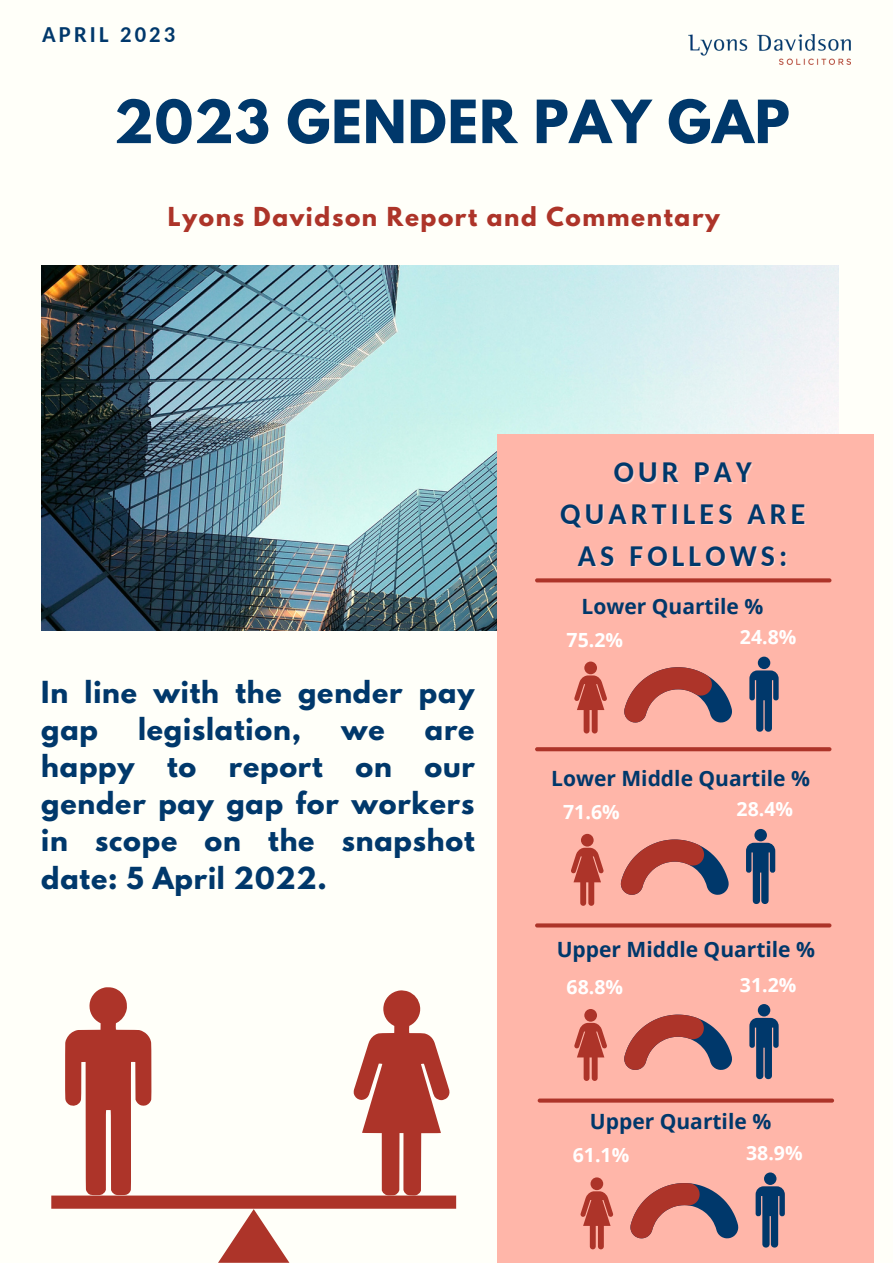
<style>
.page{position:relative;width:893px;height:1264px;background:#fff}
.page>*{position:absolute;margin:0;border:0;box-sizing:border-box;transform-origin:0 0}
.t1{font:700 52.8px "League Spartan";letter-spacing:.02em;color:#00386b}
.t2{font:700 29.85px/41.5px "Carlito";letter-spacing:.14em;color:#00386b;text-align:center}
.t3{font:700 26.85px/37px "League Spartan";letter-spacing:.03em;color:#00386b}
.t4{font:700 23.1px "League Spartan";letter-spacing:.07em;color:#ad3429}
.t5{font:700 22.5px "Carlito";letter-spacing:.14em;color:#00386b}
.t6{font:700 21px "Open Sans";color:#00386b}
.t7{font:700 19.5px "Open Sans";color:#fff}
</style>
<div class="page">
<div style="left:0;top:0;width:892px;height:1262px;background:#fffff9"></div>
<img style="left:41px;top:265px;width:797px;height:366px">
<div style="left:498px;top:434px;width:375px;height:828px;background:#ffb6a9"></div>
<img style="left:688px;top:34px;width:161px;height:31px">
<svg style="left:535px;top:578px;width:296px;height:4px"></svg>
<svg style="left:535px;top:747px;width:296px;height:4px"></svg>
<svg style="left:51px;top:987px;width:405px;height:275px"></svg>
<svg style="left:535px;top:923px;width:296px;height:4px"></svg>
<svg style="left:537px;top:1098px;width:297px;height:4px"></svg>
<div style="left:584px;top:661px;width:13px;height:13px;background:#ad3429;border-radius:50%"></div>
<svg style="left:574px;top:675px;width:33px;height:58px"></svg>
<svg style="left:757px;top:656px;width:13px;height:13px"></svg>
<svg style="left:749px;top:670px;width:29px;height:62px"></svg>
<svg style="left:624px;top:667px;width:108px;height:55px"></svg>
<div style="left:581px;top:833px;width:12px;height:13px;background:#ad3429;border-radius:50%"></div>
<svg style="left:571px;top:847px;width:32px;height:58px"></svg>
<div style="left:754px;top:829px;width:12px;height:12px;background:#00386b;border-radius:50%"></div>
<svg style="left:746px;top:842px;width:29px;height:62px"></svg>
<svg style="left:620px;top:839px;width:108px;height:55px"></svg>
<div style="left:584px;top:1008px;width:13px;height:13px;background:#ad3429;border-radius:50%"></div>
<svg style="left:574px;top:1022px;width:33px;height:58px"></svg>
<div style="left:757px;top:1004px;width:13px;height:12px;background:#00386b;border-radius:50%"></div>
<svg style="left:749px;top:1017px;width:29px;height:63px"></svg>
<svg style="left:624px;top:1014px;width:108px;height:55px"></svg>
<div style="left:590px;top:1177px;width:13px;height:13px;background:#ad3429;border-radius:50%"></div>
<svg style="left:580px;top:1191px;width:33px;height:58px"></svg>
<div style="left:764px;top:1172px;width:12px;height:12px;background:#00386b;border-radius:50%"></div>
<svg style="left:755px;top:1186px;width:29px;height:62px"></svg>
<svg style="left:630px;top:1183px;width:108px;height:55px"></svg>
<p class="t5" style="left:42px;top:25px;width:135px">APRIL 2023</p>
<h1 class="t1" style="left:114px;top:96px;width:677px">2023 GENDER PAY GAP</h1>
<p class="t4" style="left:168px;top:205px;width:553px">Lyons Davidson Report and Commentary</p>
<p class="t2" style="left:560px;top:454px;width:247px">OUR PAY<br>QUARTILES ARE<br>AS FOLLOWS:</p>
<p class="t6" style="left:581px;top:591px;width:183px">Lower Quartile %</p>
<p class="t3" style="left:41px;top:677px;width:434px">In line with the gender pay gap</p>
<p class="t3" style="left:138px;top:714px;width:164px">legislation,</p>
<p class="t3" style="left:341px;top:714px;width:45px">we</p>
<p class="t3" style="left:41px;top:714px;width:435px;text-align:justify;text-indent:383px">are happy to report on our gender pay gap for workers in scope on the snapshot date: 5 April 2022.</p>
<p class="t7" style="left:566px;top:625px;width:58px">75.2%</p>
<p class="t7" style="left:739px;top:623px;width:58px">24.8%</p>
<p class="t6" style="left:551px;top:763px;width:260px">Lower Middle Quartile %</p>
<p class="t7" style="left:563px;top:798px;width:58px">71.6%</p>
<p class="t7" style="left:736px;top:795px;width:58px">28.4%</p>
<p class="t6" style="left:556px;top:934px;width:260px">Upper Middle Quartile %</p>
<p class="t7" style="left:566px;top:973px;width:58px">68.8%</p>
<p class="t7" style="left:739px;top:970px;width:58px">31.2%</p>
<p class="t6" style="left:590px;top:1106px;width:183px">Upper Quartile %</p>
<p class="t7" style="left:572px;top:1141px;width:58px">61.1%</p>
<p class="t7" style="left:746px;top:1139px;width:58px">38.9%</p>
</div>
